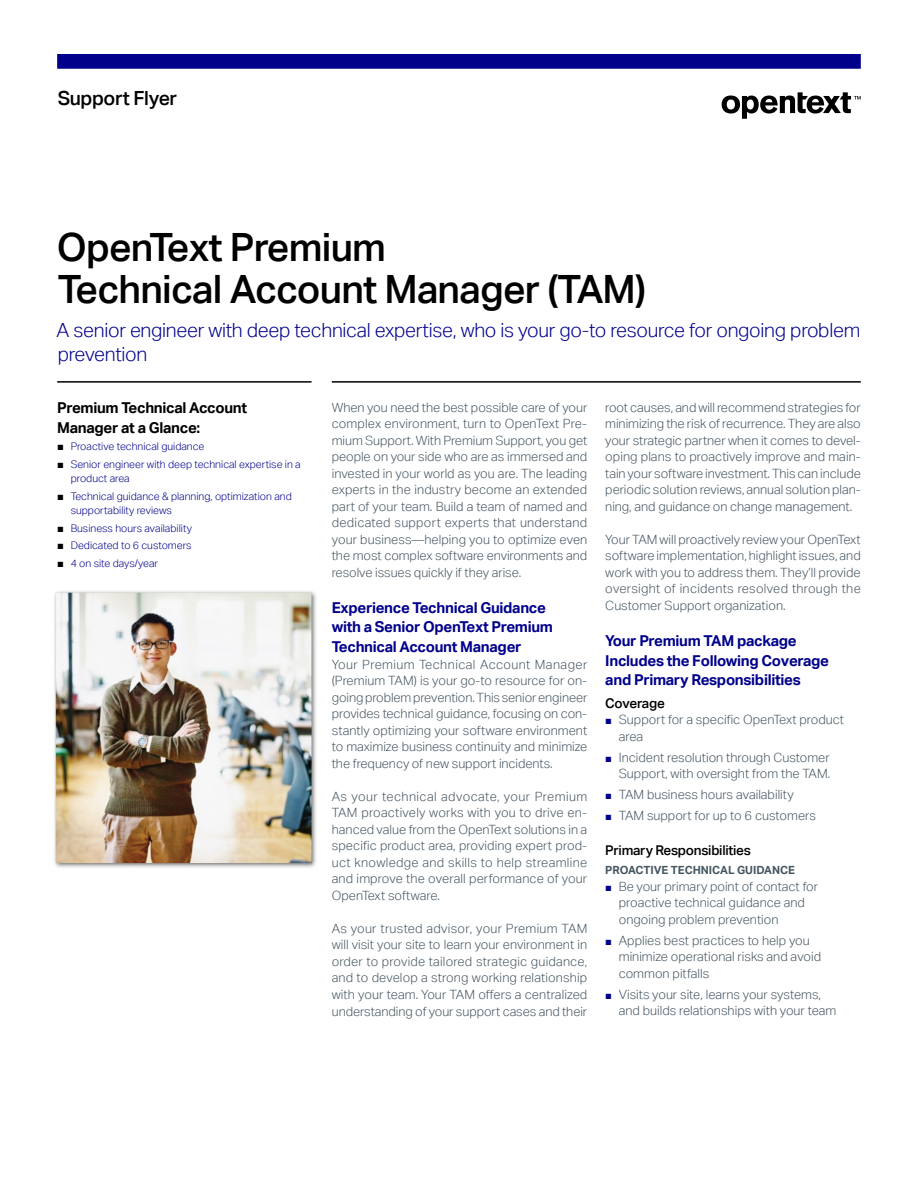
<style>
.page{position:relative;width:918px;height:1188px;background:#fff}
.page>*{position:absolute;margin:0;border:0;box-sizing:border-box;transform-origin:0 0}
.t1{font:500 39px/42px "Aktiv Grotesk";letter-spacing:-.02em;color:#000}
.t2{font:300 19.5px/24px "Aktiv Grotesk";letter-spacing:-.015em;color:#00008b}
.t3{font:500 19.5px "Aktiv Grotesk";letter-spacing:-.02em;color:#000}
.t4{font:700 15px/19.5px "Aktiv Grotesk";letter-spacing:-.02em;color:#00008b}
.t5{font:700 15px/19.5px "Aktiv Grotesk";letter-spacing:-.02em;color:#000}
.t6{font:500 13.5px "Aktiv Grotesk";letter-spacing:-.02em;color:#000}
.t7{font:300 12.75px/16.5px "Aktiv Grotesk";color:#455560;text-align:justify}
.t8{font:700 11.25px "Aktiv Grotesk";color:#455560}
.t9{font:300 10.5px/14.2px "Aktiv Grotesk";color:#00008b}
.s1{font-family:"Arial";font-weight:400;font-size:11.25px;color:#000}
.s2{font-family:"Arial";font-weight:400;font-size:11.25px;color:#00008b}
</style>
<div class="page">
<hr style="left:57px;top:381px;width:255px;height:2px;background:#000">
<hr style="left:332px;top:381px;width:529px;height:2px;background:#000">
<img style="left:54px;top:591px;width:262px;height:277px">
<div style="left:57px;top:54px;width:804px;height:15px;background:#00008b;border:2px solid #00008b"></div>
<svg style="left:722px;top:92px;width:139px;height:27px"></svg>
<h2 class="t3" style="left:58px;top:86px;width:121px">Support Flyer</h2>
<h1 class="t1" style="left:57px;top:225px;width:591px">OpenText Premium<br>Technical Account Manager (TAM)</h1>
<h2 class="t2" style="left:56px;top:318px;width:805px">A senior engineer with deep technical expertise, who is your go-to resource for ongoing problem prevention</h2>
<p class="t5" style="left:57px;top:398px;width:192px">Premium Technical Account<br>Manager at a Glance:</p>
<p class="t9" style="left:57px;top:440px;width:149px"><span class="s1">■</span> Proactive technical guidance</p>
<p class="t9" style="left:71px;top:457px;width:232px;text-indent:-14px"><span class="s1">■</span> Senior engineer with deep technical expertise in a product area</p>
<p class="t9" style="left:71px;top:489px;width:223px;text-indent:-14px"><span class="s1">■</span> Technical guidance &amp; planning, optimization and supportability reviews</p>
<p class="t9" style="left:57px;top:521px;width:136px"><span class="s1">■</span> Business hours availability</p>
<p class="t9" style="left:57px;top:539px;width:136px"><span class="s1">■</span> Dedicated to 6 customers</p>
<p class="t9" style="left:57px;top:556px;width:102px"><span class="s1">■</span> 4 on site days/year</p>
<p class="t7" style="left:332px;top:399px;width:257px">When you need the best possible care of your complex environment, turn to OpenText Pre&shy;mium Support. With Premium Support, you get people on your side who are as immersed and invested in your world as you are. The leading experts in the industry become an extended part of your team. Build a team of named and dedicated support experts that understand your business—helping you to optimize even the most complex software environments and resolve issues quickly if they arise.</p>
<p class="t4" style="left:332px;top:598px;width:223px">Experience Technical Guidance with a Senior OpenText Premium<br>Technical Account Manager</p>
<p class="t7" style="left:332px;top:656px;width:257px">Your Premium Technical Account Manager (Premium TAM) is your go-to resource for on&shy;going problem prevention. This senior engineer provides technical guidance, focusing on con&shy;stantly optimizing your software environment to maximize business continuity and minimize the frequency of new support incidents.</p>
<p class="t7" style="left:332px;top:788px;width:257px">As your technical advocate, your Premium TAM proactively works with you to drive en&shy;hanced value from the OpenText solutions in a specific product area, providing expert prod&shy;uct knowledge and skills to help streamline and improve the overall performance of your OpenText software.</p>
<p class="t7" style="left:332px;top:920px;width:257px">As your trusted advisor, your Premium TAM will visit your site to learn your environment in order to provide tailored strategic guidance, and to develop a strong working relationship with your team. Your TAM offers a centralized understanding of your support cases and their</p>
<p class="t7" style="left:605px;top:399px;width:257px">root causes, and will recommend strategies for minimizing the risk of recurrence. They are also your strategic partner when it comes to devel&shy;oping plans to proactively improve and main&shy;tain your software investment. This can include periodic solution reviews, annual solution plan&shy;ning, and guidance on change management.</p>
<p class="t7" style="left:605px;top:531px;width:257px">Your TAM will proactively review your OpenText software implementation, highlight is sues, and work with you to address them. They’ll provide oversight of incidents resolved through the Customer Support organization.</p>
<p class="t4" style="left:605px;top:631px;width:225px">Your Premium TAM package<br>Includes the Following Coverage and Primary Responsibilities</p>
<p class="t6" style="left:605px;top:695px;width:61px">Coverage</p>
<p class="t7" style="left:619px;top:711px;width:227px;text-indent:-14px"><span class="s2">■</span> Support for a specific OpenText product area</p>
<p class="t7" style="left:605px;top:749px;width:227px;text-align:right"><span class="s2">■</span> Incident resolution through Customer<br>Support, with oversight from the TAM.</p>
<p class="t7" style="left:605px;top:786px;width:190px"><span class="s2">■</span> TAM business hours availability</p>
<p class="t7" style="left:605px;top:807px;width:212px"><span class="s2">■</span> TAM support for up to 6 customers</p>
<p class="t6" style="left:605px;top:842px;width:147px">Primary Responsibilities</p>
<p class="t8" style="left:605px;top:863px;width:191px">PROACTIVE TECHNICAL GUIDANCE</p>
<p class="t7" style="left:619px;top:878px;width:201px;text-align:left;text-indent:-14px"><span class="s2">■</span> Be your primary point of contact for proactive technical guidance and ongoing problem prevention</p>
<p class="t7" style="left:619px;top:932px;width:204px;text-align:left;text-indent:-14px"><span class="s2">■</span> Applies best practices to help you minimize operational risks and avoid common pitfalls</p>
<p class="t7" style="left:619px;top:986px;width:219px;text-indent:-14px"><span class="s2">■</span> Visits your site, learns your systems, and builds relationships with your team</p>
</div>
